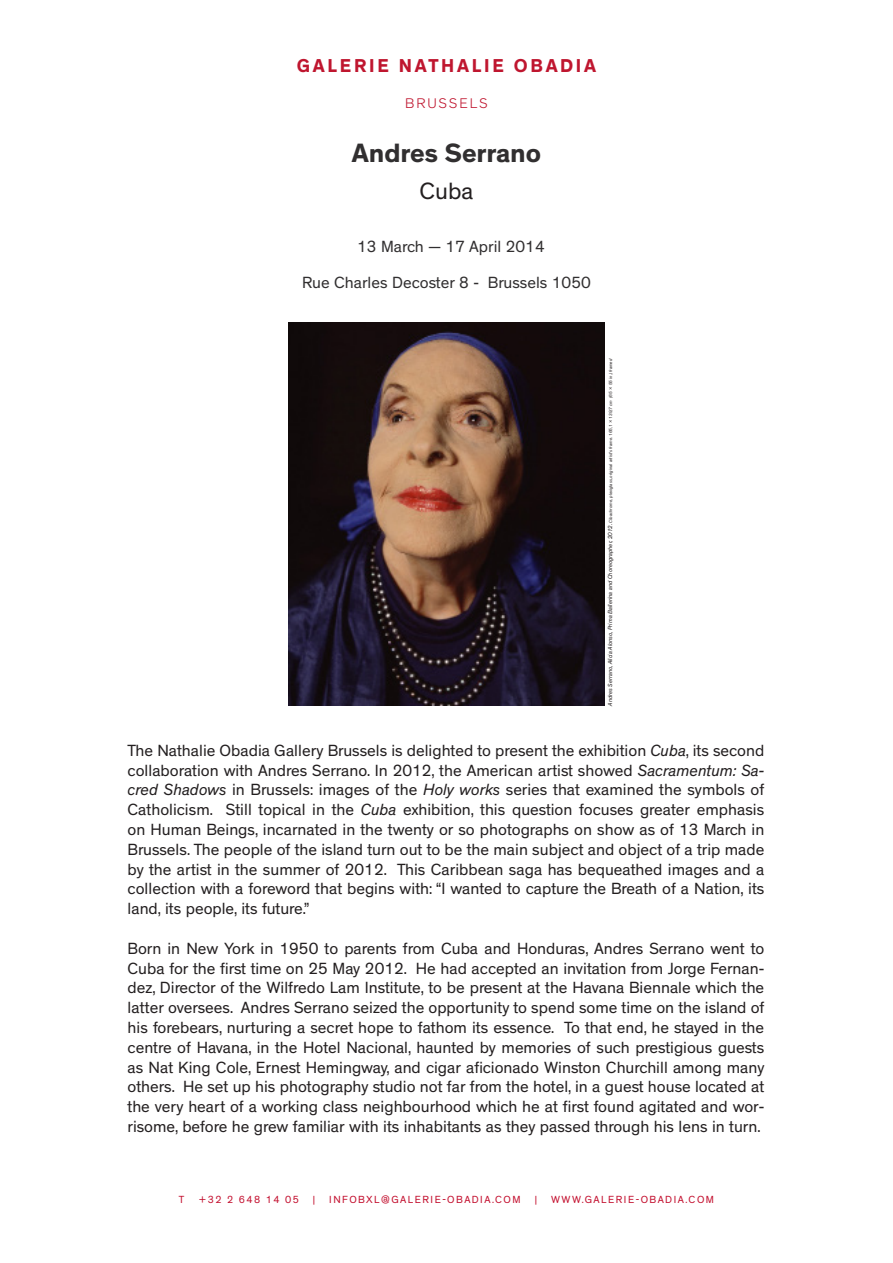
<style>
.page{position:relative;width:893px;height:1263px;background:#fff}
.page>*{position:absolute;margin:0;border:0;box-sizing:border-box;transform-origin:0 0}
.t1{font:700 27px "Theinhardt";color:#312f30}
.t2{font:24px "Theinhardt";color:#231f20}
.t3{font:700 19.05px "Theinhardt";letter-spacing:.145em;color:#bf162f}
.t4{font:16.5px/19.8px "Theinhardt";color:#231f20;text-align:justify}
.t5{font:16.5px "Theinhardt";color:#312f30}
.t6{font:300 14.25px "Theinhardt";letter-spacing:.145em;color:#bf162f}
.t7{font:10.5px "Theinhardt";letter-spacing:.145em;color:#c3102f}
.t8{font:italic 4.5px "Theinhardt";color:#231f20}
.s1{font-size:6px}
.s2{font-style:italic}
</style>
<div class="page">
<img style="left:288px;top:322px;width:317px;height:384px">
<p class="t3" style="left:297px;top:54px;width:301px">GALERIE NATHALIE OBADIA</p>
<p class="t6" style="left:405px;top:95px;width:84px">BRUSSELS</p>
<p class="t1" style="left:352px;top:136px;width:191px">Andres Serrano</p>
<p class="t2" style="left:419px;top:177px;width:56px">Cuba</p>
<p class="t5" style="left:357px;top:237px;width:189px">13 March — 17 April 2014</p>
<p class="t5" style="left:302px;top:273px;width:290px">Rue Charles Decoster 8 - Brussels 1050</p>
<p class="t8" style="left:608px;top:706px;width:348px;rotate:-90deg"><span class="s1">Andres Serrano, Alicia Alonso, Prima Ballerina and Choreographer, 2012.</span> Cibachrome, plexiglass, original artist’s frame. 165,1 x 139,7 cm (65 x 55 in.) framed</p>
<p class="t4" style="left:128px;top:741px;width:638px">The Nathalie Obadia Gallery Brussels is delighted to present the exhibition <span class="s2">Cuba</span>, its second collaboration with Andres Serrano. In 2012, the American artist showed <span class="s2">Sacramentum: Sa&shy;cred Shadows</span> in Brussels: images of the <span class="s2">Holy works</span> series that examined the symbols of Catholicism. Still topical in the <span class="s2">Cuba</span> exhibition, this question focuses greater emphasis on Human Beings, incarnated in the twenty or so photographs on show as of 13 March in Brussels. The people of the island turn out to be the main subject and object of a trip made by the artist in the summer of 2012. This Caribbean saga has bequeathed images and a collection with a foreword that begins with: “I wanted to capture the Breath of a Nation, its land, its people, its future.”</p>
<p class="t4" style="left:128px;top:939px;width:638px">Born in New York in 1950 to parents from Cuba and Honduras, Andres Serrano went to Cuba for the first time on 25 May 2012. He had accepted an invitation from Jorge Fernan&shy;dez, Director of the Wilfredo Lam Institute, to be present at the Havana Biennale which the latter oversees. Andres Serrano seized the opportunity to spend some time on the island of his forebears, nurturing a secret hope to fathom its essence. To that end, he stayed in the centre of Havana, in the Hotel Nacional, haunted by memories of such prestigious guests as Nat King Cole, Ernest Hemingway, and cigar aficionado Winston Churchill among many others. He set up his photography studio not far from the hotel, in a guest house located at the very heart of a working class neighbourhood which he at first found agitated and wor&shy;risome, before he grew familiar with its inhabitants as they passed through his lens in turn.</p>
<p class="t7" style="left:179px;top:1193px;width:7px">T</p>
<p class="t7" style="left:198px;top:1193px;width:102px">+32 2 648 14 05</p>
<p class="t7" style="left:313px;top:1193px;width:4px">|</p>
<p class="t7" style="left:329px;top:1193px;width:193px">INFOBXL@GALERIE-OBADIA.COM</p>
<p class="t7" style="left:535px;top:1193px;width:4px">|</p>
<p class="t7" style="left:551px;top:1193px;width:164px">WWW.GALERIE-OBADIA.COM</p>
</div>
